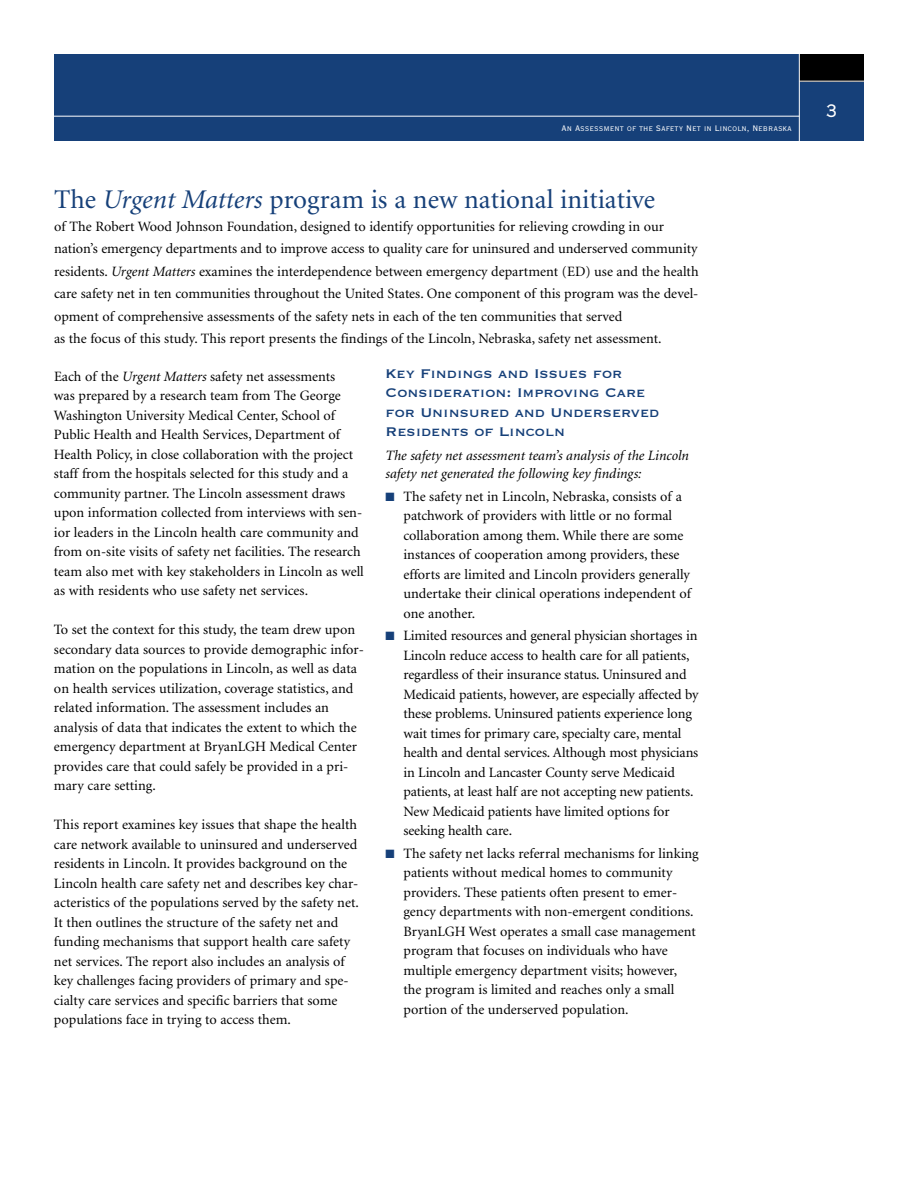
<style>
.page{position:relative;width:918px;height:1188px;background:#fff}
.page>*{position:absolute;margin:0;border:0;box-sizing:border-box;transform-origin:0 0}
.t1{font:27px "Minion";color:#164079}
.t2{font:24px "Copperplate Twenty Nine BC";color:#fff}
.t3{font:16.5px/19.5px "Copperplate Thirty One BC";color:#164079}
.t4{font:14.25px/19.5px "Minion";color:#000}
.t5{font:italic 14.25px/18px "Minion";color:#000}
.t6{font:10.5px "Copperplate Twenty Nine BC";color:#fff}
.s1{font-style:italic}
.s2{color:#164079}
</style>
<div class="page">
<div style="left:54px;top:54px;width:810px;height:87px;background:#164079"></div>
<div style="left:799px;top:54px;width:65px;height:27px;background:#000"></div>
<hr style="left:799px;top:81px;width:65px;height:1px;background:#fff">
<hr style="left:799px;top:54px;width:1px;height:87px;background:#fff">
<hr style="left:54px;top:116px;width:745px;height:1px;background:#fff">
<p class="t6" style="left:562px;top:121px;width:232px">An Assessment of the Safety Net in Lincoln, Nebraska</p>
<h1 class="t1" style="left:54px;top:189px;width:603px">The <span class="s1">Urgent Matters</span> program is a new national initiative</h1>
<p class="t4" style="left:54px;top:216px;width:646px;line-height:22.5px">of The Robert Wood Johnson Foundation, designed to identify opportunities for relieving crowding in our nation’s emergency departments and to improve access to quality care for uninsured and underserved community residents. <span class="s1">Urgent Matters</span> examines the interdependence between emergency department (ED) use and the health care safety net in ten communities throughout the United States. One component of this program was the devel&shy;opment of comprehensive assessments of the safety nets in each of the ten communities that served<br>as the focus of this study. This report presents the findings of the Lincoln, Nebraska, safety net assessment.</p>
<p class="t4" style="left:54px;top:368px;width:311px">Each of the <span class="s1">Urgent Matters</span> safety net assessments<br>was prepared by a research team from The George Washington University Medical Center, School of Public Health and Health Services, Department of Health Policy, in close collaboration with the project staff from the hospitals selected for this study and a community partner. The Lincoln assessment draws upon information collected from interviews with sen&shy;ior leaders in the Lincoln health care community and from on-site visits of safety net facilities. The research team also met with key stakeholders in Lincoln as well as with residents who use safety net services.</p>
<p class="t4" style="left:54px;top:621px;width:312px">To set the context for this study, the team drew upon secondary data sources to provide demographic infor&shy;mation on the populations in Lincoln, as well as data on health services utilization, coverage statistics, and related information. The assessment includes an analysis of data that indicates the extent to which the emergency department at BryanLGH Medical Center provides care that could safely be provided in a pri&shy;mary care setting.</p>
<p class="t4" style="left:54px;top:816px;width:306px">This report examines key issues that shape the health care network available to uninsured and underserved residents in Lincoln. It provides background on the Lincoln health care safety net and describes key char&shy;acteristics of the populations served by the safety net.<br>It then outlines the structure of the safety net and funding mechanisms that support health care safety net services. The report also includes an analysis of key challenges facing providers of primary and spe&shy;cialty care services and specific barriers that some populations face in trying to access them.</p>
<p class="t3" style="left:386px;top:362px;width:275px">Key Findings and Issues for<br>Consideration: Improving Care for Uninsured and Underserved<br>Residents of Lincoln</p>
<p class="t5" style="left:386px;top:448px;width:305px">The safety net assessment team’s analysis of the Lincoln safety net generated the following key findings:</p>
<p class="t4" style="left:404px;top:488px;width:289px;text-indent:-18px"><span class="s2">■</span> The safety net in Lincoln, Nebraska, consists of a patchwork of providers with little or no formal collaboration among them. While there are some instances of cooperation among providers, these efforts are limited and Lincoln providers generally undertake their clinical operations independent of one another.</p>
<p class="t4" style="left:404px;top:627px;width:297px;text-indent:-18px"><span class="s2">■</span> Limited resources and general physician shortages in Lincoln reduce access to health care for all patients, regardless of their insurance status. Uninsured and Medicaid patients, however, are especially affected by these problems. Uninsured patients experience long wait times for primary care, specialty care, mental health and dental services. Although most physicians in Lincoln and Lancaster County serve Medicaid patients, at least half are not accepting new patients.<br>New Medicaid patients have limited options for seeking health care.</p>
<p class="t4" style="left:404px;top:845px;width:297px;text-indent:-18px"><span class="s2">■</span> The safety net lacks referral mechanisms for linking patients without medical homes to community providers. These patients often present to emer&shy;gency departments with non-emergent conditions.<br>BryanLGH West operates a small case management program that focuses on individuals who have multiple emergency department visits; however,<br>the program is limited and reaches only a small portion of the underserved population.</p>
<h2 class="t2" style="left:826px;top:94px;width:13px">3</h2>
</div>
